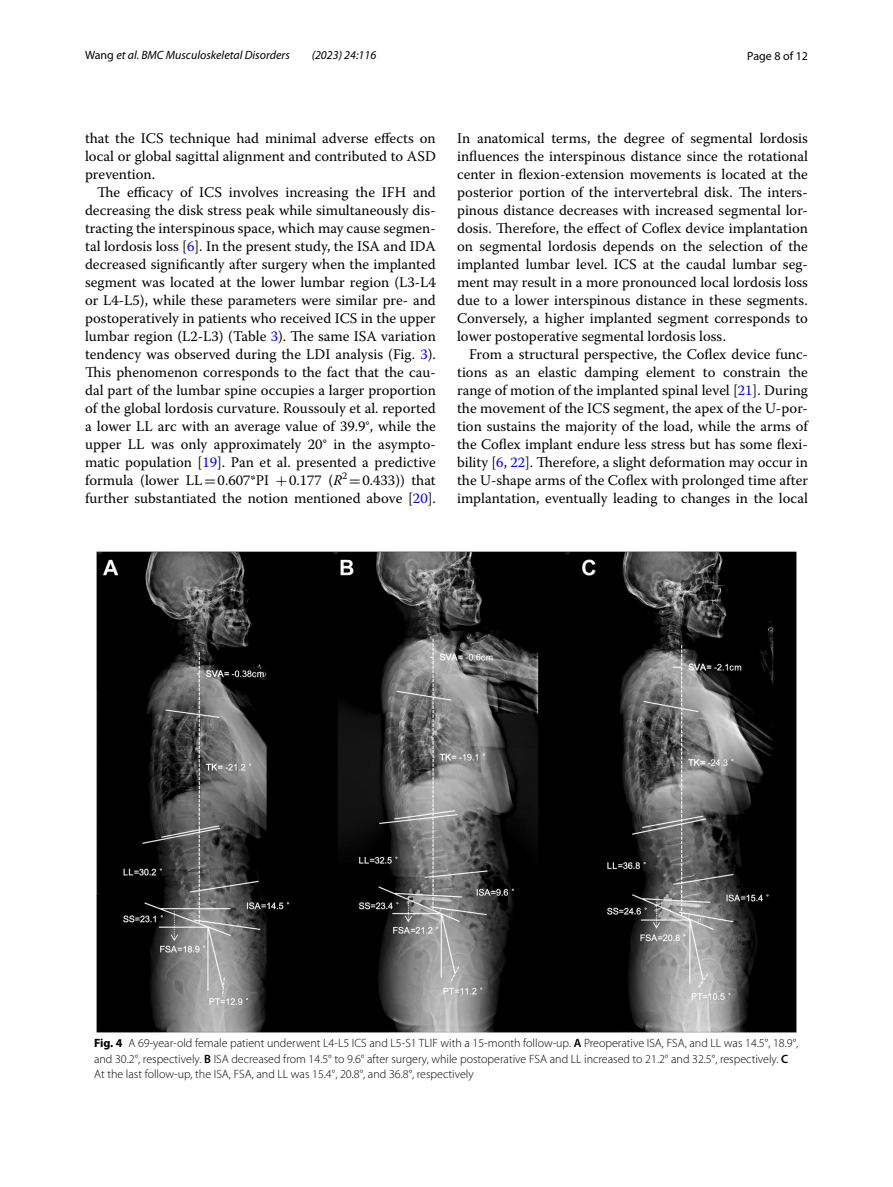
<style>
.page{position:relative;width:893px;height:1187px;background:#fff}
.page>*{position:absolute;margin:0;border:0;box-sizing:border-box;transform-origin:0 0}
.t1{font:14.7px/18px "Warnock Pro";color:#000;text-align:justify}
.t2{font:300 12px/15px "Myriad Pro";color:#000}
.t3{font:italic 12px "Myriad Pro";color:#000}
.t4{font:12px "Myriad Pro";color:#000}
.s1{font-style:normal}
.s2{color:#00f}
.s3{font-family:"MTSY"}
.s4{font-style:italic}
.s5{font-weight:700}
.s6{font-weight:600}
</style>
<div class="page">
<img style="left:96px;top:551px;width:701px;height:481px">
<p class="t3" style="left:85px;top:48px;width:206px"><span class="s1">Wang</span> et al. BMC Musculoskeletal Disorders</p>
<p class="t3" style="left:312px;top:48px;width:66px">(2023) 24:116</p>
<p class="t4" style="left:747px;top:48px;width:62px">Page 8 of 12</p>
<p class="t1" style="left:85px;top:128px;width:352px">that the ICS technique had minimal adverse effects on local or global sagittal alignment and contributed to ASD prevention.</p>
<p class="t1" style="left:85px;top:182px;width:352px;text-indent:12px">The efficacy of ICS involves increasing the IFH and decreasing the disk stress peak while simultaneously dis&shy;tracting the interspinous space, which may cause segmen&shy;tal lordosis loss [<span class="s2">6</span>]. In the present study, the ISA and IDA decreased significantly after surgery when the implanted segment was located at the lower lumbar region (L3-L4 or L4-L5), while these parameters were similar pre- and postoperatively in patients who received ICS in the upper lumbar region (L2-L3) (Table <span class="s2">3</span>). The same ISA variation tendency was observed during the LDI analysis (Fig. <span class="s2">3</span>).<br>This phenomenon corresponds to the fact that the cau&shy;dal part of the lumbar spine occupies a larger proportion of the global lordosis curvature. Roussouly et al. reported a lower LL arc with an average value of 39.9°, while the upper LL was only approximately 20° in the asympto&shy;matic population [<span class="s2">19</span>]. Pan et al. presented a predictive formula (lower LL<span class="s3">=</span>0.607*PI <span class="s3">+</span>0.177 (<span class="s4">R</span><sup>2</sup> <span class="s3">=</span>0.433)) that further substantiated the notion mentioned above [<span class="s2">20</span>].</p>
<p class="t1" style="left:457px;top:128px;width:352px">In anatomical terms, the degree of segmental lordosis influences the interspinous distance since the rotational center in flexion-extension movements is located at the posterior portion of the intervertebral disk. The inters&shy;pinous distance decreases with increased segmental lor&shy;dosis. Therefore, the effect of Coflex device implantation on segmental lordosis depends on the selection of the implanted lumbar level. ICS at the caudal lumbar seg&shy;ment may result in a more pronounced local lordosis loss due to a lower interspinous distance in these segments.<br>Conversely, a higher implanted segment corresponds to lower postoperative segmental lordosis loss.</p>
<p class="t1" style="left:457px;top:344px;width:352px;text-indent:12px">From a structural perspective, the Coflex device func&shy;tions as an elastic damping element to constrain the range of motion of the implanted spinal level [<span class="s2">21</span>]. During the movement of the ICS segment, the apex of the U-por&shy;tion sustains the majority of the load, while the arms of the Coflex implant endure less stress but has some flexi&shy;bility [<span class="s2">6</span>, <span class="s2">22</span>]. Therefore, a slight deformation may occur in the U-shape arms of the Coflex with prolonged time after implantation, eventually leading to changes in the local</p>
<p class="t2" style="left:94px;top:1036px;width:706px"><span class="s5">Fig. 4</span> A 69-year-old female patient underwent L4-L5 ICS and L5-S1 TLIF with a 15-month follow-up. <span class="s6">A</span> Preoperative ISA, FSA, and LL was 14.5°, 18.9°, and 30.2°, respectively. <span class="s6">B</span> ISA decreased from 14.5° to 9.6° after surgery, while postoperative FSA and LL increased to 21.2° and 32.5°, respectively. <span class="s6">C<br></span>At the last follow-up, the ISA, FSA, and LL was 15.4°, 20.8°, and 36.8°, respectively</p>
</div>
